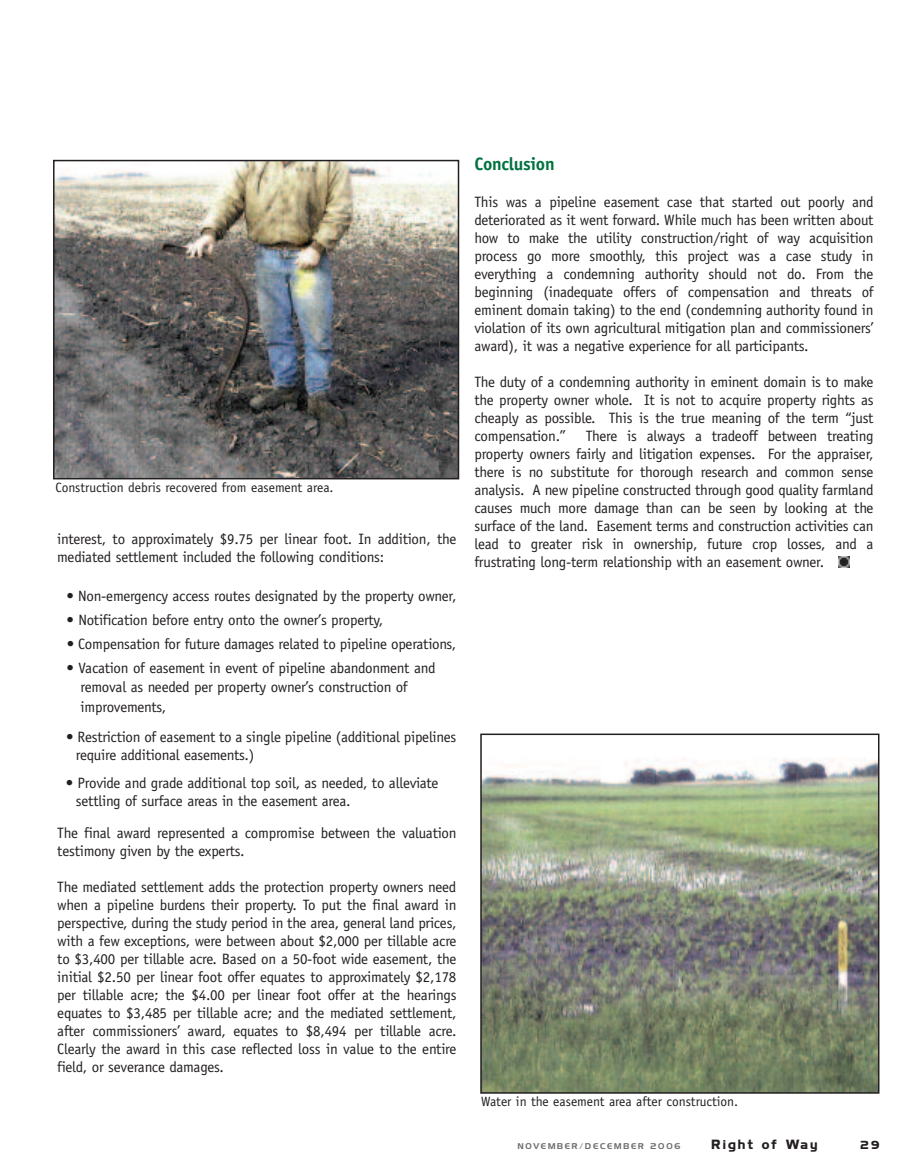
<style>
.page{position:relative;width:905px;height:1175px;background:#fff}
.page>*{position:absolute;margin:0;border:0;box-sizing:border-box;transform-origin:0 0}
.t1{font:700 18px "Officina Sans";letter-spacing:-.015em;color:#00723e}
.t2{font:15px/18px "Officina Sans";letter-spacing:-.015em;color:#231f20}
.t3{font:13.5px "Officina Sans";color:#231f20}
.t4{font:700 12px "Highland Gothic FLF";letter-spacing:.165em;color:#231f20}
.t5{font:700 10.5px "Highland Gothic FLF";color:#231f20}
.t6{font:7.5px "Highland Gothic FLF";letter-spacing:.25em;color:#6c6d70}
</style>
<div class="page">
<img style="left:56px;top:163px;width:400px;height:313px">
<div style="left:53px;top:160px;width:406px;height:319px;border:2px solid #231f20"></div>
<img style="left:483px;top:758px;width:393px;height:332px">
<div style="left:480px;top:733px;width:399px;height:360px;border:2px solid #231f20"></div>
<svg style="left:838px;top:557px;width:11px;height:11px"></svg>
<p class="t3" style="left:56px;top:482px;width:279px">Construction debris recovered from easement area.</p>
<p class="t2" style="left:57px;top:530px;width:400px">interest, to approximately $9.75 per linear foot. In addition, the mediated settlement included the following conditions:</p>
<p class="t2" style="left:66px;top:587px;width:391px">• Non-emergency access routes designated by the property owner,</p>
<p class="t2" style="left:67px;top:611px;width:318px">• Notification before entry onto the owner’s property,</p>
<p class="t2" style="left:67px;top:635px;width:391px">• Compensation for future damages related to pipeline operations,</p>
<p class="t2" style="left:81px;top:659px;width:356px;line-height:19.5px;text-indent:-14px">• Vacation of easement in event of pipeline abandonment and removal as needed per property owner’s construction of improvements,</p>
<p class="t2" style="left:76px;top:728px;width:382px;text-indent:-10px">• Restriction of easement to a single pipeline (additional pipelines require additional easements.)</p>
<p class="t2" style="left:76px;top:775px;width:364px;text-indent:-10px">• Provide and grade additional top soil, as needed, to alleviate settling of surface areas in the easement area.</p>
<p class="t2" style="left:57px;top:825px;width:400px">The final award represented a compromise between the valuation testimony given by the experts.</p>
<p class="t2" style="left:57px;top:879px;width:401px;text-align:justify">The mediated settlement adds the protection property owners need when a pipeline burdens their property. To put the final award in perspective, during the study period in the area, general land prices, with a few exceptions, were between about $2,000 per tillable acre to $3,400 per tillable acre. Based on a 50-foot wide easement, the initial $2.50 per linear foot offer equates to approximately $2,178 per tillable acre; the $4.00 per linear foot offer at the hearings equates to $3,485 per tillable acre; and the mediated settlement, after commissioners’ award, equates to $8,494 per tillable acre.<br>Clearly the award in this case reflected loss in value to the entire field, or severance damages.</p>
<p class="t1" style="left:474px;top:157px;width:82px">Conclusion</p>
<p class="t2" style="left:474px;top:194px;width:401px;text-align:justify">This was a pipeline easement case that started out poorly and deteriorated as it went forward. While much has been written about how to make the utility construction/right of way acquisition process go more smoothly, this project was a case study in everything a condemning authority should not do. From the beginning (inadequate offers of compensation and threats of eminent domain taking) to the end (condemning authority found in violation of its own agricultural mitigation plan and commissioners’ award), it was a negative experience for all participants.</p>
<p class="t2" style="left:474px;top:374px;width:400px;text-align:justify">The duty of a condemning authority in eminent domain is to make the property owner whole. It is not to acquire property rights as cheaply as possible. This is the true meaning of the term “just compensation.”</p>
<p class="t2" style="left:474px;top:428px;width:400px;text-align:justify;text-indent:111px">There is always a tradeoff between treating property owners fairly and litigation expenses. For the appraiser, there is no substitute for thorough research and common sense analysis. A new pipeline constructed through good quality farmland causes much more damage than can be seen by looking at the surface of the land. Easement terms and construction activities can lead to greater risk in ownership, future crop losses, and a frustrating long-term relationship with an easement owner.</p>
<p class="t3" style="left:481px;top:1096px;width:259px">Water in the easement area after construction.</p>
<p class="t6" style="left:518px;top:1142px;width:164px">NOVEMBER/DECEMBER 2006</p>
<p class="t4" style="left:711px;top:1137px;width:107px">Right of Way</p>
<p class="t5" style="left:860px;top:1139px;width:21px">29</p>
</div>
